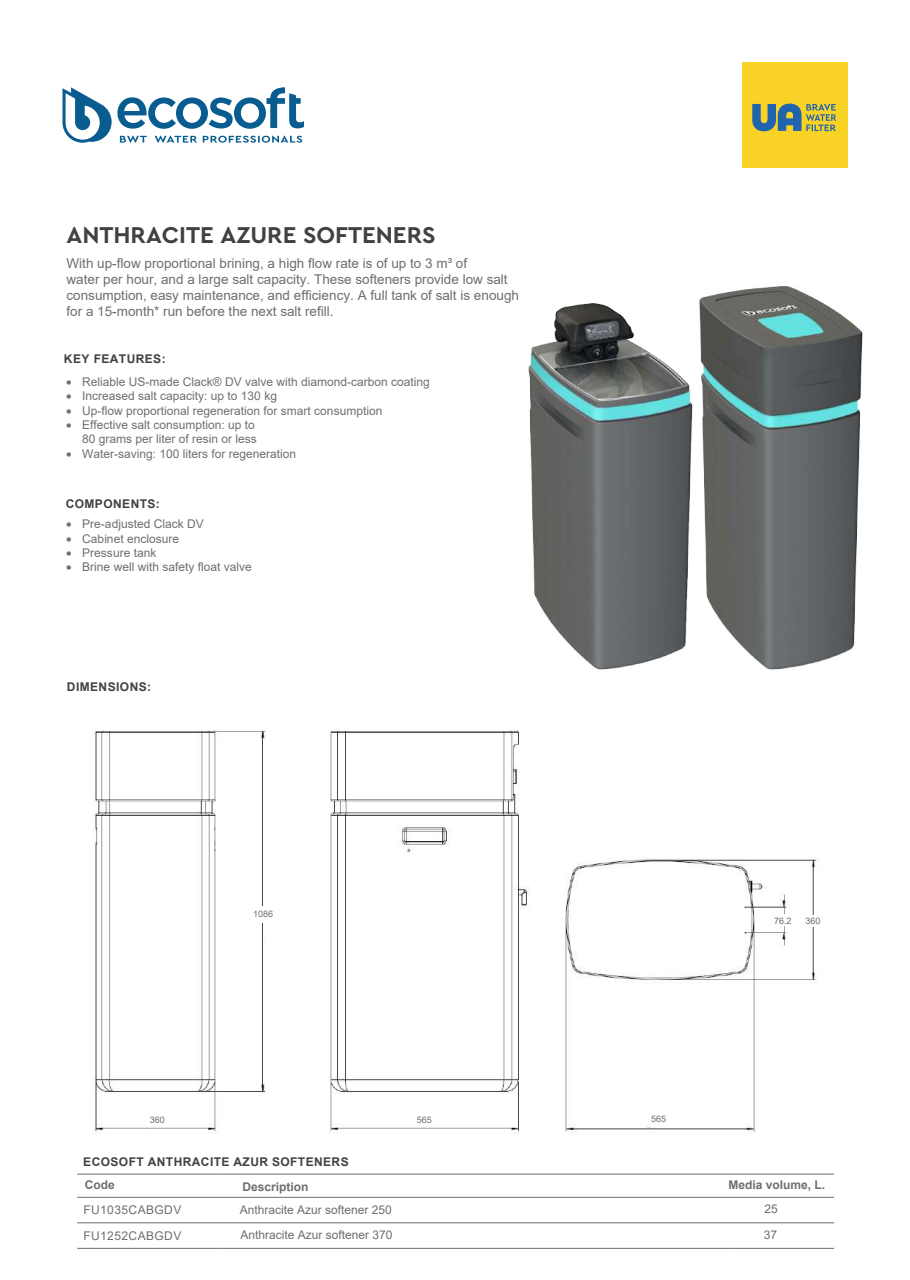
<style>
.page{position:relative;width:910px;height:1280px;background:#fff}
.page>*{position:absolute;margin:0;border:0;box-sizing:border-box;transform-origin:0 0}
.t1{font:700 24px "Cera PRO";color:#414042}
.t2{font:13.5px/16.2px "Arial";color:#6d6e70}
.t3{font:12px/14.4px "Arial";color:#6e6f71;text-align:right}
.t4{font:12px "Arial";color:#6d6e71}
.t5{font:700 12px "Arial";letter-spacing:.035em;color:#414042}
.t6{font:12px "Arial";letter-spacing:.035em;color:#6d6e71}
.t7{font:700 12px "Arial";color:#6d6e71}
.t8{font:700 12px "Arial";color:#6d6e70}
.t9{font:700 12px "Arial";letter-spacing:.035em;color:#414042}
.t10{font:12px "Arial";color:#6d6e70}
.t11{font:9px "Arial";color:#6d6e70}
.s1{font-style:inherit}
</style>
<div class="page">
<svg style="left:63px;top:87px;width:241px;height:56px"></svg>
<div style="left:742px;top:63px;width:105px;height:105px;background:#f8d326"></div>
<svg style="left:752px;top:104px;width:84px;height:27px"></svg>
<hr style="left:77px;top:1174px;width:145px;height:1px;background:#6d6e71">
<hr style="left:222px;top:1174px;width:510px;height:1px;background:#6d6e71">
<hr style="left:732px;top:1174px;width:102px;height:1px;background:#6d6e71">
<hr style="left:77px;top:1197px;width:145px;height:1px;background:#6d6e71">
<hr style="left:222px;top:1197px;width:510px;height:1px;background:#6d6e71">
<hr style="left:732px;top:1197px;width:102px;height:1px;background:#6d6e71">
<hr style="left:77px;top:1222px;width:145px;height:1px;background:#6d6e71">
<hr style="left:222px;top:1222px;width:510px;height:1px;background:#6d6e71">
<hr style="left:732px;top:1222px;width:102px;height:1px;background:#6d6e71">
<hr style="left:77px;top:1248px;width:145px;height:1px;background:#6d6e71">
<hr style="left:222px;top:1248px;width:510px;height:1px;background:#6d6e71">
<hr style="left:732px;top:1248px;width:102px;height:1px;background:#6d6e71">
<img style="left:93px;top:730px;width:726px;height:404px">
<img style="left:249px;top:936px;width:12px;height:16px">
<img style="left:249px;top:906px;width:28px;height:16px">
<img style="left:216px;top:751px;width:33px;height:339px">
<img style="left:148px;top:1116px;width:19px;height:10px">
<img style="left:415px;top:1115px;width:19px;height:11px">
<img style="left:641px;top:1116px;width:20px;height:11px">
<img style="left:767px;top:915px;width:20px;height:10px">
<img style="left:800px;top:915px;width:19px;height:11px">
<img style="left:308px;top:286px;width:555px;height:486px">
<h1 class="t1" style="left:67px;top:219px;width:370px">ANTHRACITE AZURE SOFTENERS</h1>
<p class="t2" style="left:67px;top:255px;width:454px">With up-flow proportional brining, a high flow rate is of up to 3 m³ of<br>water per hour, and a large salt capacity. These softeners provide low salt consumption, easy maintenance, and efficiency. A full tank of salt is enough for a 15-month* run before the next salt refill.</p>
<p class="t9" style="left:64px;top:350px;width:103px">KEY FEATURES:</p>
<p class="t3" style="left:66px;top:374px;width:365px">• Reliable US-made Clack® DV valve with diamond-carbon coating</p>
<p class="t3" style="left:66px;top:389px;width:212px">• Increased salt capacity: up to 130 kg</p>
<p class="t3" style="left:66px;top:403px;width:318px">• Up-flow proportional regeneration for smart consumption</p>
<p class="t3" style="left:66px;top:418px;width:192px">• Effective salt consumption: up to<br>80 grams per liter of resin or less</p>
<p class="t3" style="left:66px;top:446px;width:232px">• Water-saving: 100 liters for regeneration</p>
<p class="t5" style="left:66px;top:495px;width:96px">COMPONENTS<span class="s1">:</span></p>
<p class="t4" style="left:66px;top:516px;width:139px">• Pre-adjusted Clack DV</p>
<p class="t4" style="left:66px;top:530px;width:114px">• Cabinet enclosure</p>
<p class="t4" style="left:66px;top:544px;width:92px">• Pressure tank</p>
<p class="t4" style="left:66px;top:559px;width:187px">• Brine well with safety float valve</p>
<p class="t5" style="left:67px;top:678px;width:86px">DIMENSIONS:</p>
<p class="t11" style="left:253px;top:908px;width:22px">1086</p>
<p class="t11" style="left:150px;top:1114px;width:17px">360</p>
<p class="t11" style="left:417px;top:1113px;width:17px">565</p>
<p class="t11" style="left:651px;top:1113px;width:17px">565</p>
<p class="t11" style="left:774px;top:914px;width:19px">76.2</p>
<p class="t11" style="left:805px;top:914px;width:17px">360</p>
<p class="t5" style="left:83px;top:1153px;width:267px">ECOSOFT <span class="s1">ANTHRACITE AZUR</span> SOFTENERS</p>
<p class="t6" style="left:83px;top:1202px;width:99px">FU1035CABGDV</p>
<p class="t4" style="left:240px;top:1202px;width:154px">Anthracite Azur softener 250</p>
<p class="t6" style="left:83px;top:1227px;width:99px">FU1252CABGDV</p>
<p class="t7" style="left:85px;top:1176px;width:31px">Code</p>
<p class="t7" style="left:242px;top:1178px;width:68px">Description</p>
<p class="t8" style="left:728px;top:1177px;width:98px">Media volume, L.</p>
<p class="t10" style="left:765px;top:1201px;width:15px">25</p>
<p class="t4" style="left:240px;top:1227px;width:154px">Anthracite Azur softener 370</p>
<p class="t10" style="left:764px;top:1226px;width:15px">37</p>
</div>
